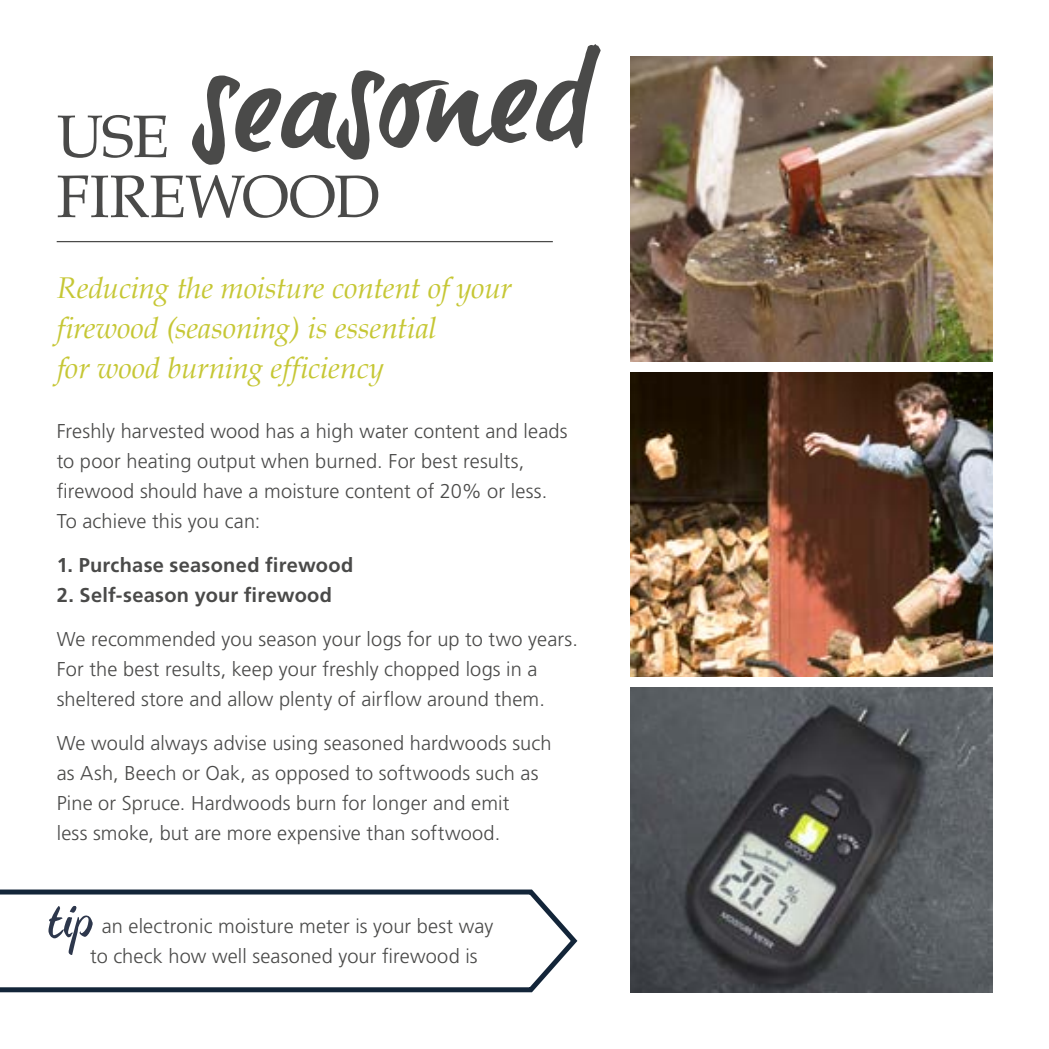
<style>
.page{position:relative;width:1049px;height:1049px;background:#fff}
.page>*{position:absolute;margin:0;border:0;box-sizing:border-box;transform-origin:0 0}
.t1{font:60px/60px "Book Antiqua";letter-spacing:-.01em;color:#4a4a49}
.t2{font:italic 30px/40px "Book Antiqua";letter-spacing:-.005em;color:#c6c735}
.t3{font:300 20px/30px "Frutiger LT Pro";letter-spacing:.005em;color:#4a4a49}
.t4{font:700 20px "Frutiger LT Pro";letter-spacing:.015em;color:#4a4a49}
</style>
<div class="page">
<hr style="left:57px;top:241px;width:496px;height:1px;background:#4a4a49">
<img style="left:630px;top:372px;width:362px;height:305px">
<img style="left:630px;top:57px;width:362px;height:304px">
<svg style="left:0;top:889px;width:578px;height:104px"></svg>
<img style="left:630px;top:687px;width:362px;height:305px">
<svg style="left:48px;top:906px;width:45px;height:49px"></svg>
<svg style="left:192px;top:44px;width:409px;height:121px"></svg>
<h1 class="t1" style="left:57px;top:105px;width:325px">USE<br>FIREWOOD</h1>
<h2 class="t2" style="left:57px;top:267px;width:456px">Reducing the moisture content of your firewood (seasoning) is essential<br>for wood burning efficiency</h2>
<p class="t3" style="left:57px;top:416px;width:512px">Freshly harvested wood has a high water content and leads to poor heating output when burned. For best results, firewood should have a moisture content of 20% or less.<br>To achieve this you can:</p>
<p class="t4" style="left:57px;top:553px;width:298px">1. Purchase seasoned firewood</p>
<p class="t4" style="left:57px;top:583px;width:277px">2. Self-season your firewood</p>
<p class="t3" style="left:57px;top:624px;width:523px">We recommended you season your logs for up to two years.<br>For the best results, keep your freshly chopped logs in a sheltered store and allow plenty of airflow around them.</p>
<p class="t3" style="left:57px;top:728px;width:496px">We would always advise using seasoned hardwoods such as Ash, Beech or Oak, as opposed to softwoods such as Pine or Spruce. Hardwoods burn for longer and emit<br>less smoke, but are more expensive than softwood.</p>
<p class="t3" style="left:90px;top:911px;width:405px;text-indent:12px">an electronic moisture meter is your best way to check how well seasoned your firewood is</p>
</div>
